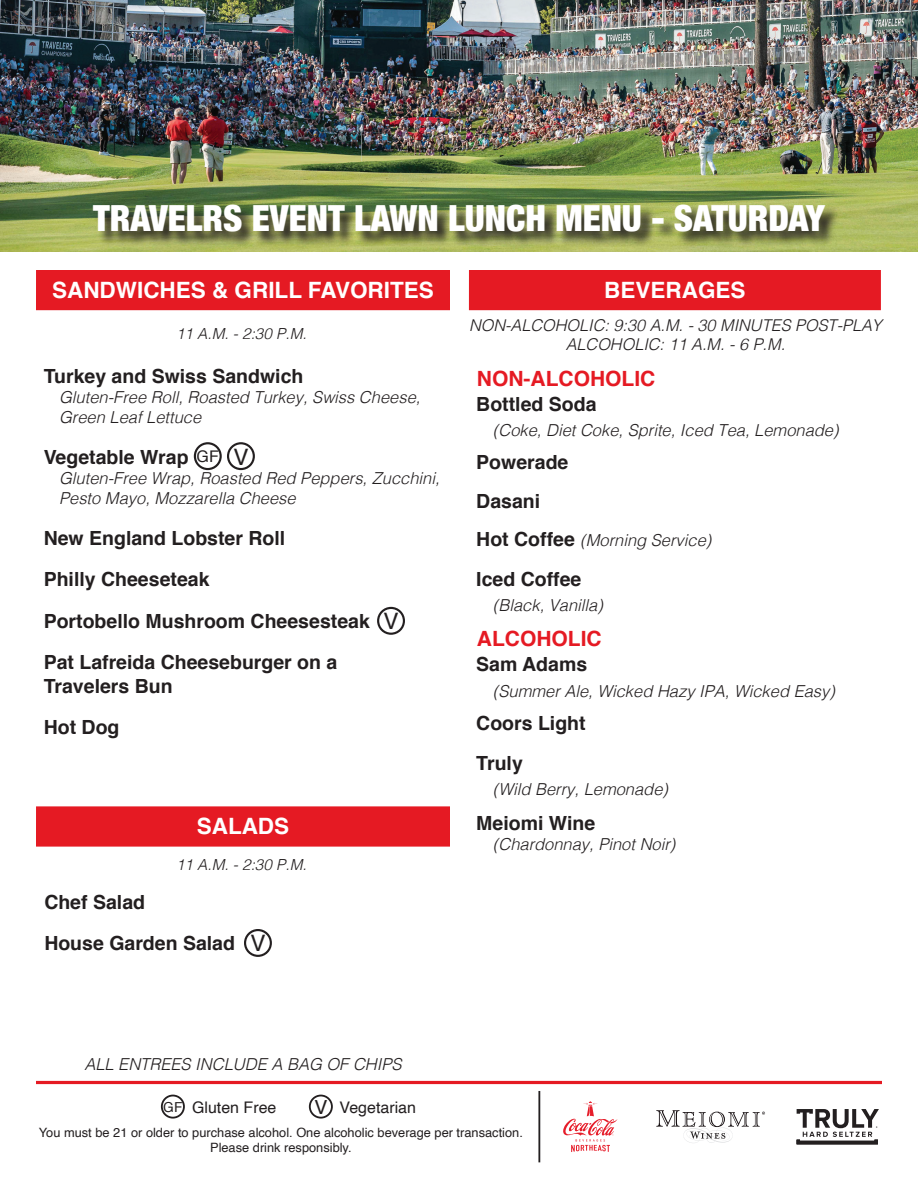
<style>
.page{position:relative;width:918px;height:1188px;background:#fff}
.page>*{position:absolute;margin:0;border:0;box-sizing:border-box;transform-origin:0 0}
.t1{font:900 condensed 36px "Helvetica Neue";color:#fff}
.t2{font:22.65px "Helvetica";color:#231f20}
.t3{font:700 22.5px "Helvetica";color:#fff}
.t4{font:700 21px "Helvetica";color:#e51a23}
.t5{font:700 19.5px/23.4px "Helvetica";color:#231f20}
.t6{font:italic 300 16.5px/19.8px "Helvetica";color:#231f20}
.t7{font:italic 300 16.2px/19.5px "Helvetica";color:#231f20;text-align:center}
.t8{font:16.05px "Helvetica";color:#231f20}
.t9{font:italic 300 15.3px "Helvetica";color:#231f20}
.t10{font:12.75px/15.5px "Helvetica";color:#231f20;text-align:center}
.s1{font-weight:700;font-style:normal;font-size:19.5px}
.s2{font-size:13.8px}
.s3{font-size:19.5px}
</style>
<div class="page">
<hr style="left:36px;top:1081px;width:846px;height:3px;background:#e51a23">
<svg style="left:656px;top:1110px;width:109px;height:33px"></svg>
<svg style="left:797px;top:1109px;width:82px;height:35px"></svg>
<svg style="left:563px;top:1101px;width:55px;height:51px"></svg>
<hr style="left:538px;top:1091px;width:2px;height:71px;background:#231f20">
<div style="left:161px;top:1095px;width:24px;height:24px;border:2px solid #231f20;border-radius:50%"></div>
<div style="left:309px;top:1095px;width:24px;height:24px;border:2px solid #231f20;border-radius:50%"></div>
<img style="left:0;top:0;width:918px;height:252px">
<svg style="left:93px;top:204px;width:747px;height:43px"></svg>
<div style="left:36px;top:270px;width:414px;height:40px;background:#e51a23"></div>
<div style="left:36px;top:806px;width:414px;height:41px;background:#e51a23"></div>
<div style="left:469px;top:270px;width:412px;height:40px;background:#e51a23"></div>
<div style="left:194px;top:442px;width:28px;height:28px;border:2px solid #231f20;border-radius:50%"></div>
<div style="left:227px;top:442px;width:28px;height:28px;border:2px solid #231f20;border-radius:50%"></div>
<div style="left:377px;top:607px;width:28px;height:28px;border:2px solid #231f20;border-radius:50%"></div>
<div style="left:244px;top:929px;width:28px;height:28px;border:2px solid #231f20;border-radius:50%"></div>
<p class="t1" style="left:93px;top:189px;width:733px">TRAVELRS EVENT LAWN LUNCH MENU - SATURDAY</p>
<p class="t3" style="left:52px;top:272px;width:383px">SANDWICHES &amp; GRILL FAVORITES</p>
<p class="t9" style="left:176px;top:321px;width:132px">11 A.M. - 2:30 P.M.</p>
<p class="t5" style="left:44px;top:365px;width:261px">Turkey and Swiss Sandwich</p>
<p class="t6" style="left:59px;top:386px;width:363px">Gluten-Free Roll, Roasted Turkey, Swiss Cheese,<br>Green Leaf Lettuce</p>
<p class="t5" style="left:44px;top:446px;width:146px">Vegetable Wrap</p>
<p class="t6" style="left:59px;top:467px;width:382px">Gluten-Free Wrap, Roasted Red Peppers, Zucchini,<br>Pesto Mayo, Mozzarella Cheese</p>
<p class="t5" style="left:44px;top:527px;width:243px">New England Lobster Roll</p>
<p class="t5" style="left:44px;top:568px;width:167px">Philly Cheeseteak</p>
<p class="t5" style="left:44px;top:609px;width:328px">Portobello Mushroom Cheesesteak</p>
<p class="t5" style="left:44px;top:651px;width:295px">Pat Lafreida Cheeseburger on a<br>Travelers Bun</p>
<p class="t5" style="left:44px;top:716px;width:77px">Hot Dog</p>
<p class="t8" style="left:197px;top:444px;width:24px">GF</p>
<p class="t2" style="left:233px;top:439px;width:17px">V</p>
<p class="t2" style="left:383px;top:604px;width:17px">V</p>
<p class="t3" style="left:197px;top:808px;width:94px">SALADS</p>
<p class="t9" style="left:176px;top:851px;width:132px">11 A.M. - 2:30 P.M.</p>
<p class="t5" style="left:44px;top:891px;width:102px">Chef Salad</p>
<p class="t5" style="left:44px;top:932px;width:192px">House Garden Salad</p>
<p class="t2" style="left:250px;top:926px;width:17px">V</p>
<p class="t3" style="left:604px;top:272px;width:143px">BEVERAGES</p>
<p class="t7" style="left:469px;top:314px;width:414px">NON-ALCOHOLIC: 9:30 A.M. - 30 MINUTES POST-PLAY<br>ALCOHOLIC: 11 A.M. - 6 P.M.</p>
<p class="t4" style="left:477px;top:361px;width:180px">NON-ALCOHOLIC</p>
<p class="t5" style="left:476px;top:393px;width:122px">Bottled Soda</p>
<p class="t6" style="left:493px;top:419px;width:347px">(Coke, Diet Coke, Sprite, Iced Tea, Lemonade)</p>
<p class="t5" style="left:476px;top:451px;width:94px">Powerade</p>
<p class="t5" style="left:476px;top:489px;width:65px">Dasani</p>
<p class="t6" style="left:476px;top:529px;width:237px"><span class="s1">Hot Coffee</span> (Morning Service)</p>
<p class="t5" style="left:476px;top:568px;width:107px">Iced Coffee</p>
<p class="t6" style="left:493px;top:595px;width:112px">(Black, Vanilla)</p>
<p class="t4" style="left:477px;top:622px;width:126px">ALCOHOLIC</p>
<p class="t5" style="left:476px;top:653px;width:112px">Sam Adams</p>
<p class="t6" style="left:493px;top:680px;width:343px">(Summer Ale, Wicked Hazy IPA, Wicked Easy)</p>
<p class="t5" style="left:476px;top:711px;width:111px">Coors Light</p>
<p class="t5" style="left:476px;top:752px;width:48px">Truly</p>
<p class="t6" style="left:493px;top:778px;width:177px">(Wild Berry, Lemonade)</p>
<p class="t5" style="left:476px;top:812px;width:121px">Meiomi Wine</p>
<p class="t6" style="left:493px;top:833px;width:184px">(Chardonnay, Pinot Noir)</p>
<p class="t6" style="left:84px;top:1053px;width:319px">ALL ENTREES INCLUDE A BAG OF CHIPS</p>
<p class="t8" style="left:163px;top:1095px;width:115px"><span class="s2">GF</span> Gluten Free</p>
<p class="t8" style="left:314px;top:1095px;width:103px"><span class="s3">V</span> Vegetarian</p>
<p class="t10" style="left:39px;top:1125px;width:486px">You must be 21 or older to purchase alcohol. One alcoholic beverage per transaction.<br>Please drink responsibly.</p>
</div>
